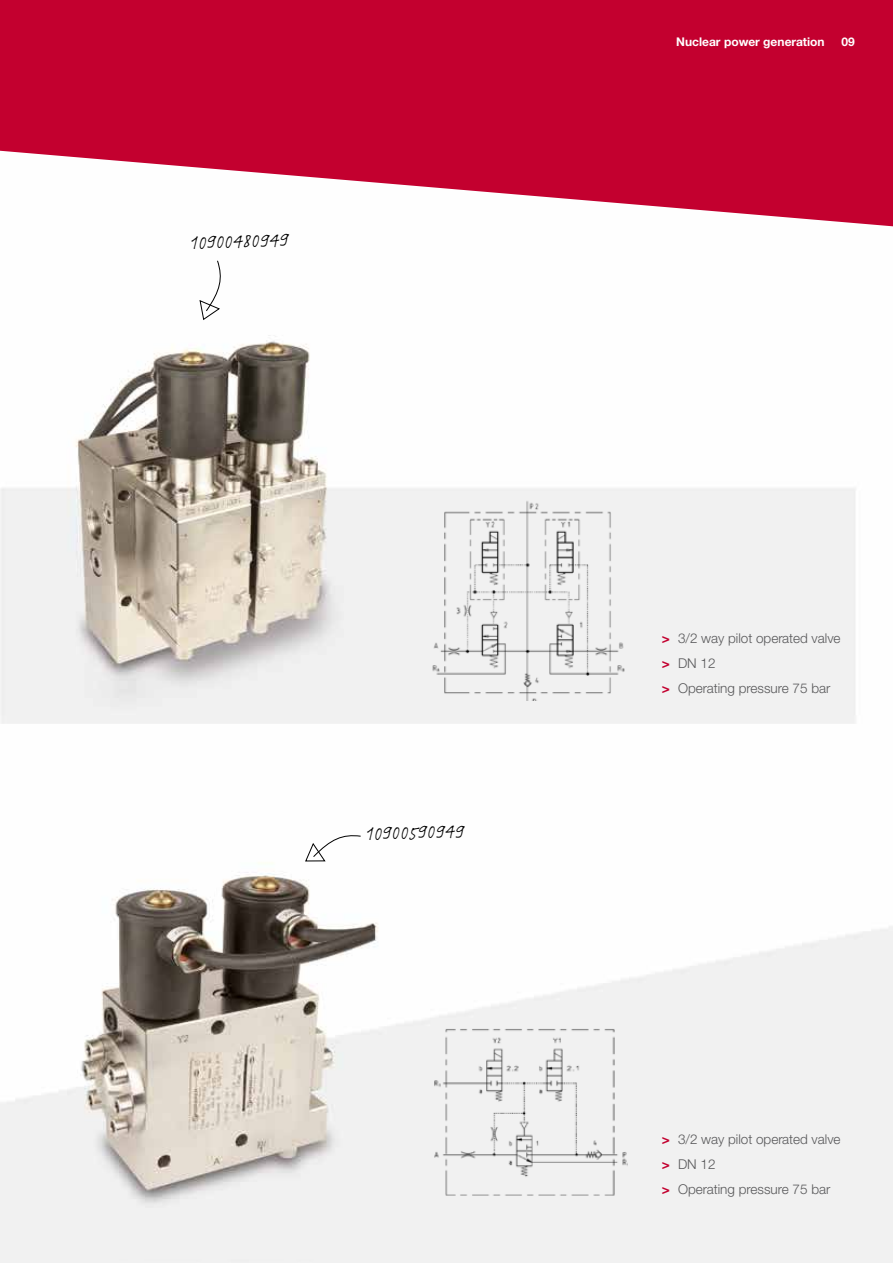
<style>
.page{position:relative;width:893px;height:1263px;background:#fff}
.page>*{position:absolute;margin:0;border:0;box-sizing:border-box;transform-origin:0 0}
.t1{font:21.9px "Feltpen LTCE";color:#000}
.t2{font:300 13.5px/25px "Helvetica Neue LTW1 G";color:#58585a}
.t3{font:700 12px "Helvetica Neue LTW1 G";color:#fff}
.s1{font-weight:700;color:#c3002f}
</style>
<div class="page">
<img style="left:0;top:226px;width:893px;height:1037px">
<svg style="left:0;top:0;width:893px;height:226px;fill:#c3002f"></svg>
<svg style="left:199px;top:259px;width:24px;height:62px"></svg>
<svg style="left:304px;top:834px;width:58px;height:28px"></svg>
<img style="left:430px;top:497px;width:209px;height:204px">
<img style="left:419px;top:1019px;width:209px;height:180px">
<h1 class="t1" style="left:191px;top:227px;width:99px;rotate:-1deg">10900480949</h1>
<h1 class="t1" style="left:367px;top:818px;width:99px;rotate:-1deg">10900590949</h1>
<p class="t3" style="left:676px;top:34px;width:150px">Nuclear power generation</p>
<p class="t3" style="left:841px;top:34px;width:15px">09</p>
<p class="t2" style="left:662px;top:626px;width:180px"><span class="s1">&gt;</span> 3/2 way pilot operated valve <span class="s1">&gt;</span> DN 12<br><span class="s1">&gt;</span> Operating pressure 75 bar</p>
<p class="t2" style="left:662px;top:1127px;width:180px"><span class="s1">&gt;</span> 3/2 way pilot operated valve <span class="s1">&gt;</span> DN 12<br><span class="s1">&gt;</span> Operating pressure 75 bar</p>
</div>
